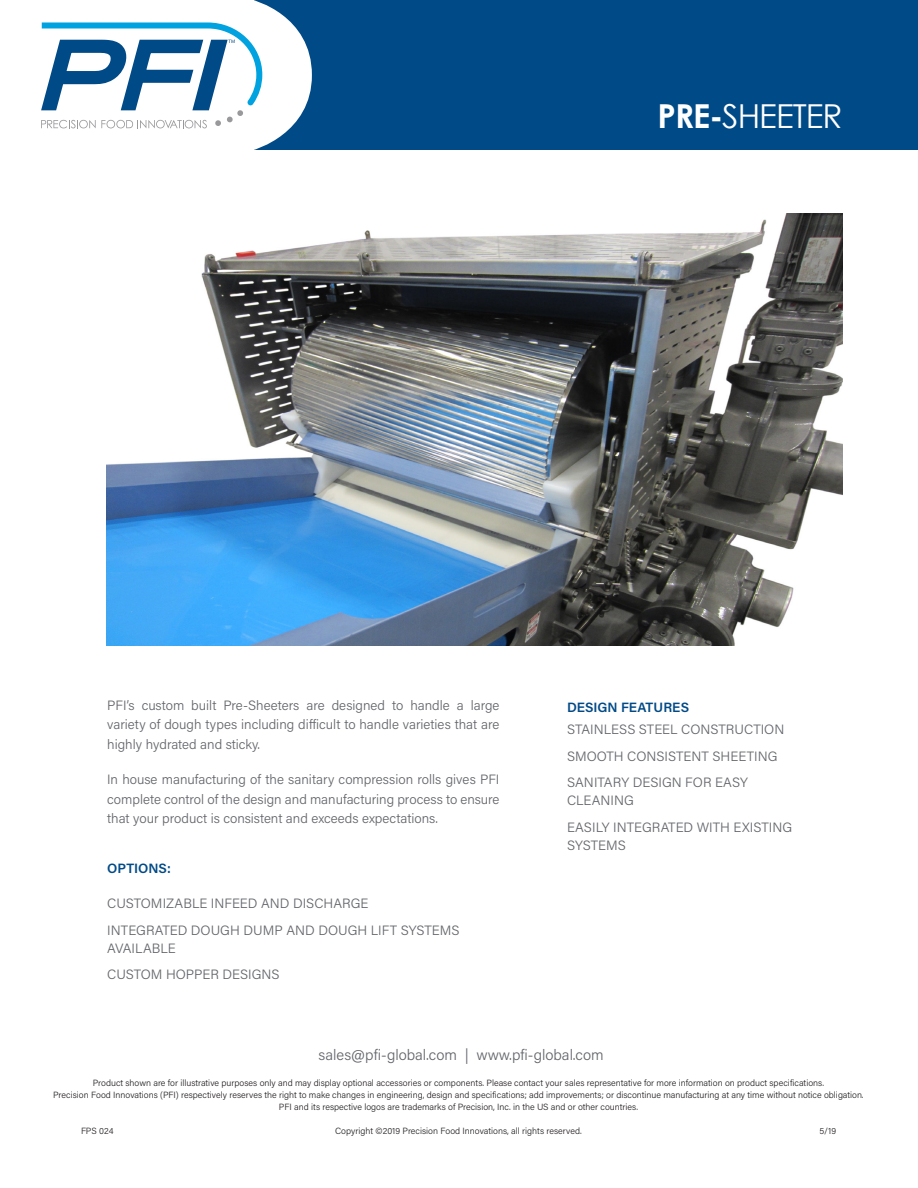
<style>
.page{position:relative;width:918px;height:1188px;background:#fff}
.page>*{position:absolute;margin:0;border:0;box-sizing:border-box;transform-origin:0 0}
.t1{font:33px "Century Gothic";letter-spacing:-.03em;color:#fff}
.t2{font:300 15px "Acumin Pro";color:#63656a}
.PARAGRAPH{font:300 13.5px/19.5px "Acumin Pro";color:#63656a;text-align:justify}
.BENEFIT_LIST{font:300 13.5px/18px "Acumin Pro";color:#63656a}
.BENEFIT_FEATURE{font:600 13.5px "Acumin Pro";color:#004a87}
.t3{font:300 9px/12px "Acumin Pro";color:#231f20;text-align:center}
.s1{font-weight:700}
</style>
<div class="page">
<div style="left:254px;top:0;width:664px;height:150px;background:#004a87"></div>
<svg style="left:41px;top:0;width:271px;height:150px"></svg>
<svg style="left:41px;top:23px;width:221px;height:105px"></svg>
<img style="left:107px;top:214px;width:736px;height:432px">
<p class="t1" style="left:658px;top:93px;width:186px"><span class="s1">PRE-</span>SHEETER</p>
<p class="PARAGRAPH" style="left:107px;top:695px;width:394px">PFI’s custom built Pre-Sheeters are designed to handle a large variety of dough types including difficult to handle varieties that are highly hydrated and sticky.</p>
<p class="PARAGRAPH" style="left:107px;top:769px;width:394px">In house manufacturing of the sanitary compression rolls gives PFI complete control of the design and manufacturing process to ensure that your product is consistent and exceeds expectations.</p>
<p class="BENEFIT_FEATURE" style="left:107px;top:859px;width:65px">OPTIONS:</p>
<p class="BENEFIT_LIST" style="left:107px;top:894px;width:263px">CUSTOMIZABLE INFEED AND DISCHARGE</p>
<p class="BENEFIT_LIST" style="left:107px;top:920px;width:354px">INTEGRATED DOUGH DUMP AND DOUGH LIFT SYSTEMS<br>AVAILABLE</p>
<p class="BENEFIT_LIST" style="left:107px;top:965px;width:174px">CUSTOM HOPPER DESIGNS</p>
<p class="BENEFIT_FEATURE" style="left:567px;top:698px;width:124px">DESIGN FEATURES</p>
<p class="BENEFIT_LIST" style="left:567px;top:720px;width:219px">STAINLESS STEEL CONSTRUCTION</p>
<p class="BENEFIT_LIST" style="left:567px;top:747px;width:212px">SMOOTH CONSISTENT SHEETING</p>
<p class="BENEFIT_LIST" style="left:567px;top:773px;width:182px">SANITARY DESIGN FOR EASY<br>CLEANING</p>
<p class="BENEFIT_LIST" style="left:567px;top:818px;width:227px">EASILY INTEGRATED WITH EXISTING<br>SYSTEMS</p>
<p class="t2" style="left:319px;top:1044px;width:287px">sales@pfi-global.com | www.pfi-global.com</p>
<p class="t3" style="left:53px;top:1077px;width:812px">Product shown are for illustrative purposes only and may display optional accessories or components. Please contact your sales representative for more information on product specifications.<br>Precision Food Innovations (PFI) respectively reserves the right to make changes in engineering, design and specifications; add improvements; or discontinue manufacturing at any time without notice obligation.</p>
<p class="t3" style="left:279px;top:1101px;width:361px">PFI and its respective logos are trademarks of Precision, Inc. in the US and or other countries.</p>
<p class="t3" style="left:335px;top:1125px;width:248px">Copyright ©2019 Precision Food Innovations, all rights reserved.</p>
<p class="t3" style="left:81px;top:1124px;width:34px">FPS 024</p>
<p class="t3" style="left:819px;top:1124px;width:18px">5/19</p>
</div>
